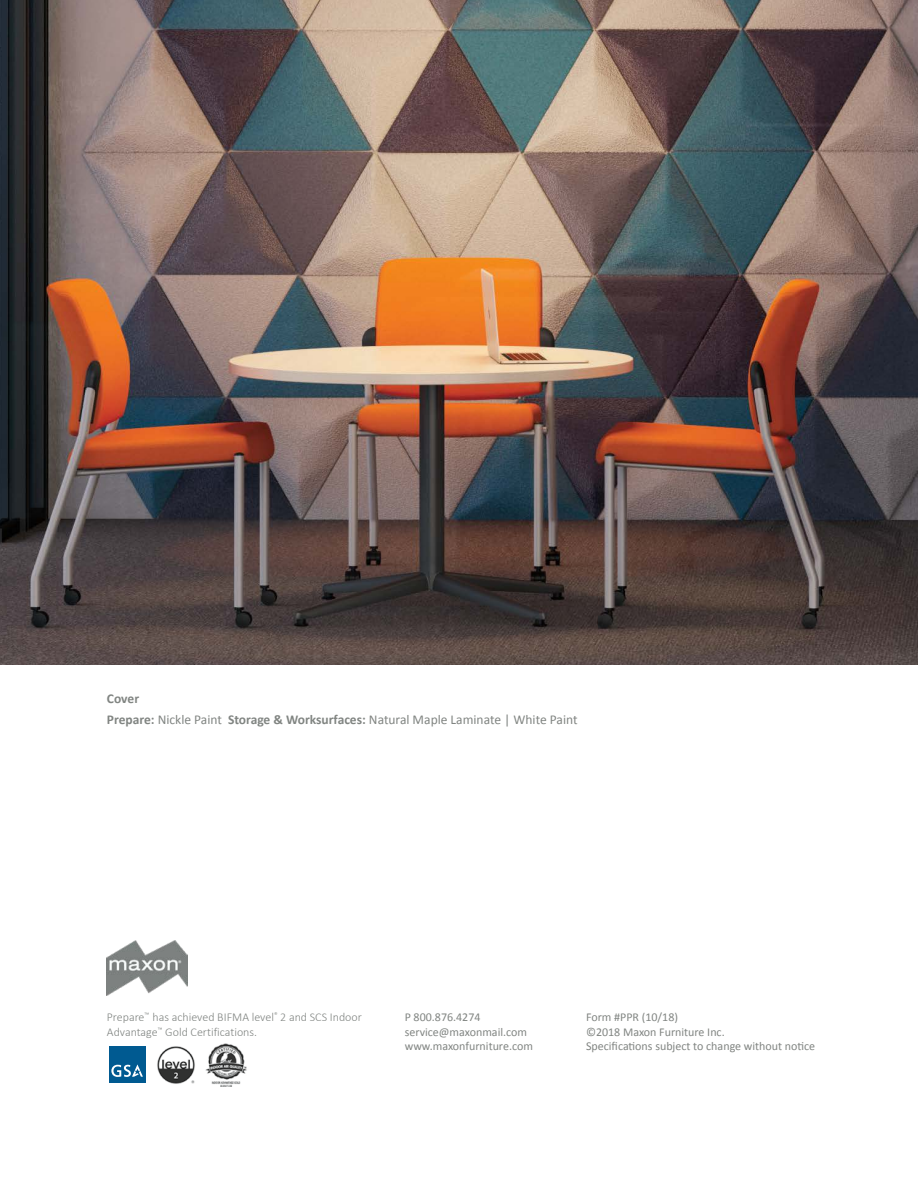
<style>
.page{position:relative;width:918px;height:1188px;background:#fff}
.page>*{position:absolute;margin:0;border:0;box-sizing:border-box;transform-origin:0 0}
.t1{font:13.5px "Calibri";color:#818582}
.t2{font:700 13.5px "Calibri";color:#818582}
.Address_2{font:12px "Calibri";color:#818582}
.FABS_AND_FINISHES{font:300 12px/14.4px "Calibri";color:#818582}
.s1{font-weight:700}
</style>
<div class="page">
<img style="left:0;top:0;width:918px;height:664px">
<img style="left:107px;top:941px;width:81px;height:55px">
<img style="left:157px;top:1046px;width:38px;height:38px">
<img style="left:205px;top:1043px;width:42px;height:43px">
<svg style="left:145px;top:1046px;width:1px;height:37px"></svg>
<div style="left:109px;top:1046px;width:36px;height:37px;background:#005a91"></div>
<svg style="left:111px;top:1064px;width:32px;height:13px"></svg>
<p class="t2" style="left:107px;top:690px;width:34px">Cover</p>
<p class="t1" style="left:107px;top:711px;width:472px"><span class="s1">Prepare:</span> Nickle Paint <span class="s1">Storage &amp; Worksurfaces:</span> Natural Maple Laminate | White Paint</p>
<p class="FABS_AND_FINISHES" style="left:107px;top:1010px;width:257px">Prepare<sup>™</sup> has achieved BIFMA level<sup>®</sup> 2 and SCS Indoor<br>Advantage<sup>™</sup> Gold Certifications.</p>
<p class="Address_2" style="left:405px;top:1010px;width:77px">P 800.876.4274</p>
<p class="Address_2" style="left:405px;top:1024px;width:124px">service@maxonmail.com</p>
<p class="Address_2" style="left:405px;top:1038px;width:130px">www.maxonfurniture.com</p>
<p class="Address_2" style="left:586px;top:1010px;width:94px">Form #PPR (10/18)</p>
<p class="Address_2" style="left:586px;top:1024px;width:140px">©2018 Maxon Furniture Inc.</p>
<p class="Address_2" style="left:586px;top:1038px;width:231px">Specifications subject to change without notice</p>
</div>
